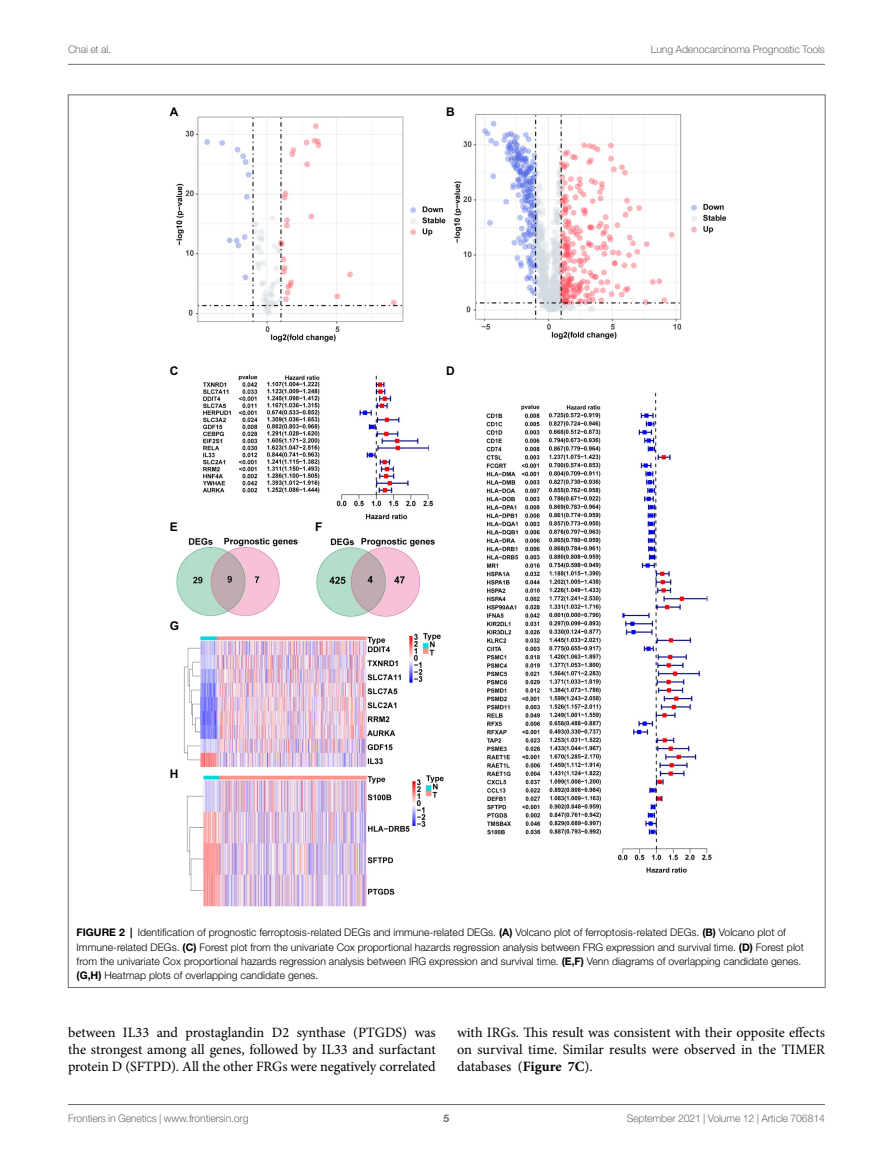
<style>
.page{position:relative;width:893px;height:1170px;background:#fff}
.page>*{position:absolute;margin:0;border:0;box-sizing:border-box;transform-origin:0 0}
.TEXT_FLUSH{font:14.25px/17.2px "Minion Pro";letter-spacing:-.005em;color:#000;text-align:justify}
.t1{font:700 12px "Arial";color:#000}
.FIG_LEG{font:300 10.5px/14.2px "Helvetica Neue LT Std";color:#000}
.t2{font:300 10.5px "Helvetica Neue LT Std";letter-spacing:-.015em;color:#6a6c6c}
.t3{font:700 10.5px "Helvetica Neue LT Std";color:#6a6c6c}
.s1{font-weight:700}
</style>
<div class="page">
<hr style="left:68px;top:64px;width:757px;height:1px;background:#6a6c6c">
<hr style="left:68px;top:1104px;width:757px;height:1px;background:#6a6c6c">
<img style="left:176px;top:114px;width:551px;height:793px">
<p class="t2" style="left:68px;top:42px;width:45px">Chai et al.</p>
<p class="t2" style="left:651px;top:42px;width:175px">Lung Adenocarcinoma Prognostic Tools</p>
<p class="t1" style="left:170px;top:104px;width:10px">A</p>
<p class="t1" style="left:446px;top:104px;width:10px">B</p>
<p class="t1" style="left:170px;top:362px;width:10px">C</p>
<p class="t1" style="left:170px;top:518px;width:10px">E</p>
<p class="t1" style="left:170px;top:617px;width:11px">G</p>
<p class="t1" style="left:170px;top:765px;width:10px">H</p>
<p class="t1" style="left:315px;top:518px;width:9px">F</p>
<p class="t1" style="left:446px;top:362px;width:10px">D</p>
<p class="FIG_LEG" style="left:77px;top:925px;width:729px"><span class="s1">FIGURE 2 |</span> Identification of prognostic ferroptosis-related DEGs and immune-related DEGs. <span class="s1">(A)</span> Volcano plot of ferroptosis-related DEGs. <span class="s1">(B)</span> Volcano plot of Immune-related DEGs. <span class="s1">(C)</span> Forest plot from the univariate Cox proportional hazards regression analysis between FRG expression and survival time. <span class="s1">(D)</span> Forest plot from the univariate Cox proportional hazards regression analysis between IRG expression and survival time. <span class="s1">(E,F)</span> Venn diagrams of overlapping candidate genes. <span class="s1">(G,H)</span> Heatmap plots of overlapping candidate genes.</p>
<p class="TEXT_FLUSH" style="left:68px;top:1023px;width:369px">between IL33 and prostaglandin D2 synthase (PTGDS) was the strongest among all genes, followed by IL33 and surfactant protein D (SFTPD). All the other FRGs were negatively correlated</p>
<p class="TEXT_FLUSH" style="left:457px;top:1023px;width:369px">with IRGs. This result was consistent with their opposite effects on survival time. Similar results were observed in the TIMER databases (<span class="s1">Figure 7C</span>).</p>
<p class="t2" style="left:68px;top:1111px;width:182px">Frontiers in Genetics | www.frontiersin.org</p>
<p class="t3" style="left:444px;top:1111px;width:7px">5</p>
<p class="t2" style="left:627px;top:1111px;width:200px">September 2021 | Volume 12 | Article 706814</p>
</div>
